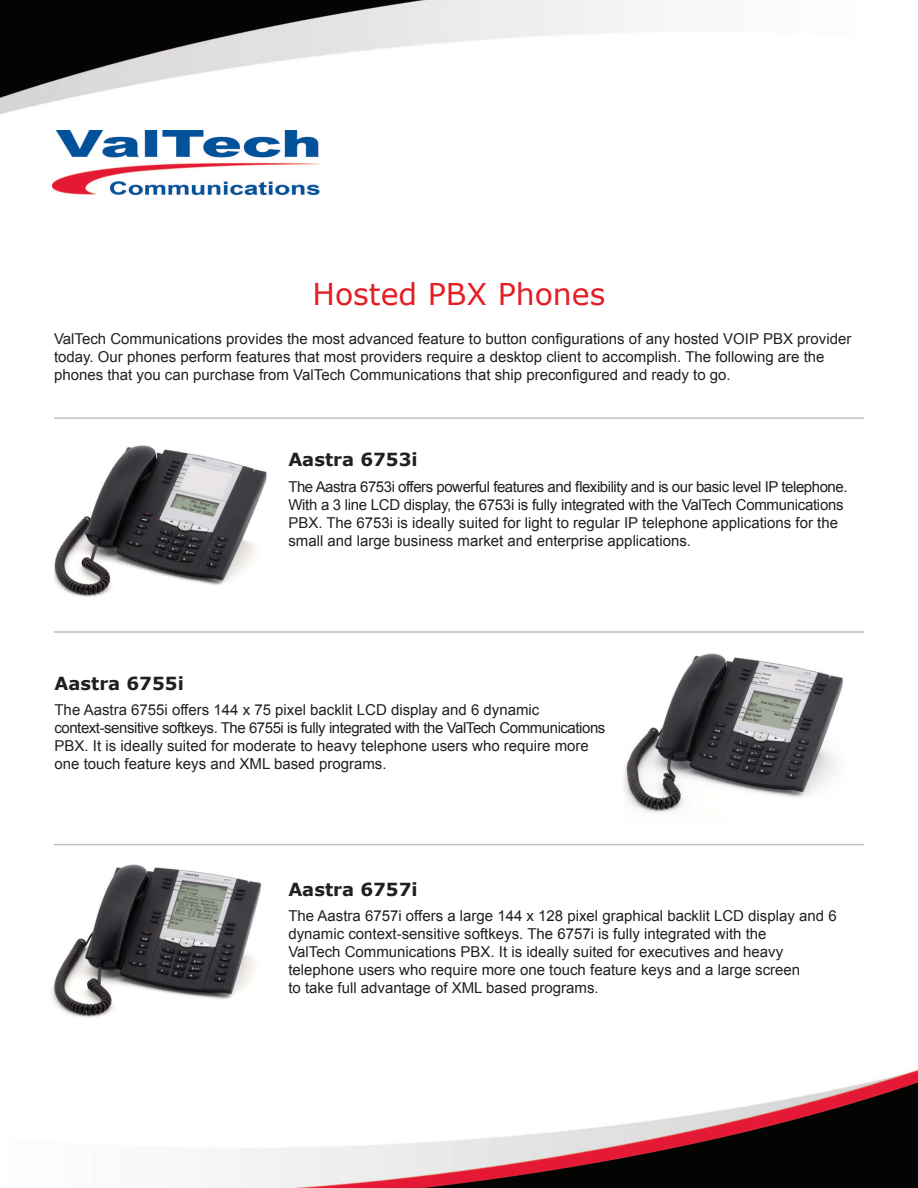
<style>
.page{position:relative;width:918px;height:1188px;background:#fff}
.page>*{position:absolute;margin:0;border:0;box-sizing:border-box;transform-origin:0 0}
.t1{font:30px "Verdana";color:#e31e24}
.t2{font:700 18px "Verdana";color:#231f20}
.t3{font:15px/18px "Arial";color:#231f20}
.t4{font:15px/18px "Arial";letter-spacing:-.02em;color:#231f20}
</style>
<div class="page">
<img style="left:0;top:0;width:918px;height:1188px">
<hr style="left:54px;top:417px;width:810px;height:2px;background:#bcbdc0">
<img style="left:54px;top:425px;width:217px;height:177px">
<hr style="left:54px;top:631px;width:810px;height:2px;background:#bcbdc0">
<img style="left:624px;top:648px;width:228px;height:175px">
<hr style="left:54px;top:844px;width:810px;height:1px;background:#bcbdc0">
<img style="left:49px;top:856px;width:224px;height:175px">
<img style="left:53px;top:130px;width:267px;height:87px">
<h1 class="t1" style="left:313px;top:274px;width:294px">Hosted PBX Phones</h1>
<p class="t3" style="left:54px;top:330px;width:799px">ValTech Communications provides the most advanced feature to button configurations of any hosted VOIP PBX provider today. Our phones perform features that most providers require a desktop client to accomplish. The following are the phones that you can purchase from ValTech Communications that ship preconfigured and ready to go.</p>
<p class="t2" style="left:288px;top:447px;width:131px">Aastra 6753i</p>
<p class="t2" style="left:55px;top:671px;width:131px">Aastra 6755i</p>
<p class="t4" style="left:288px;top:478px;width:561px">The Aastra 6753i offers powerful features and flexibility and is our basic level IP telephone.<br>With a 3 line LCD display, the 6753i is fully integrated with the ValTech Communications PBX. The 6753i is ideally suited for light to regular IP telephone applications for the small and large business market and enterprise applications.</p>
<p class="t3" style="left:55px;top:701px;width:552px">The Aastra 6755i offers 144 x 75 pixel backlit LCD display and 6 dynamic context-sensitive softkeys. The 6755i is fully integrated with the ValTech Communications PBX. It is ideally suited for moderate to heavy telephone users who require more one touch feature keys and XML based programs.</p>
<p class="t2" style="left:288px;top:877px;width:131px">Aastra 6757i</p>
<p class="t3" style="left:288px;top:907px;width:550px">The Aastra 6757i offers a large 144 x 128 pixel graphical backlit LCD display and 6 dynamic context-sensitive softkeys. The 6757i is fully integrated with the<br>ValTech Communications PBX. It is ideally suited for executives and heavy telephone users who require more one touch feature keys and a large screen<br>to take full advantage of XML based programs.</p>
</div>
